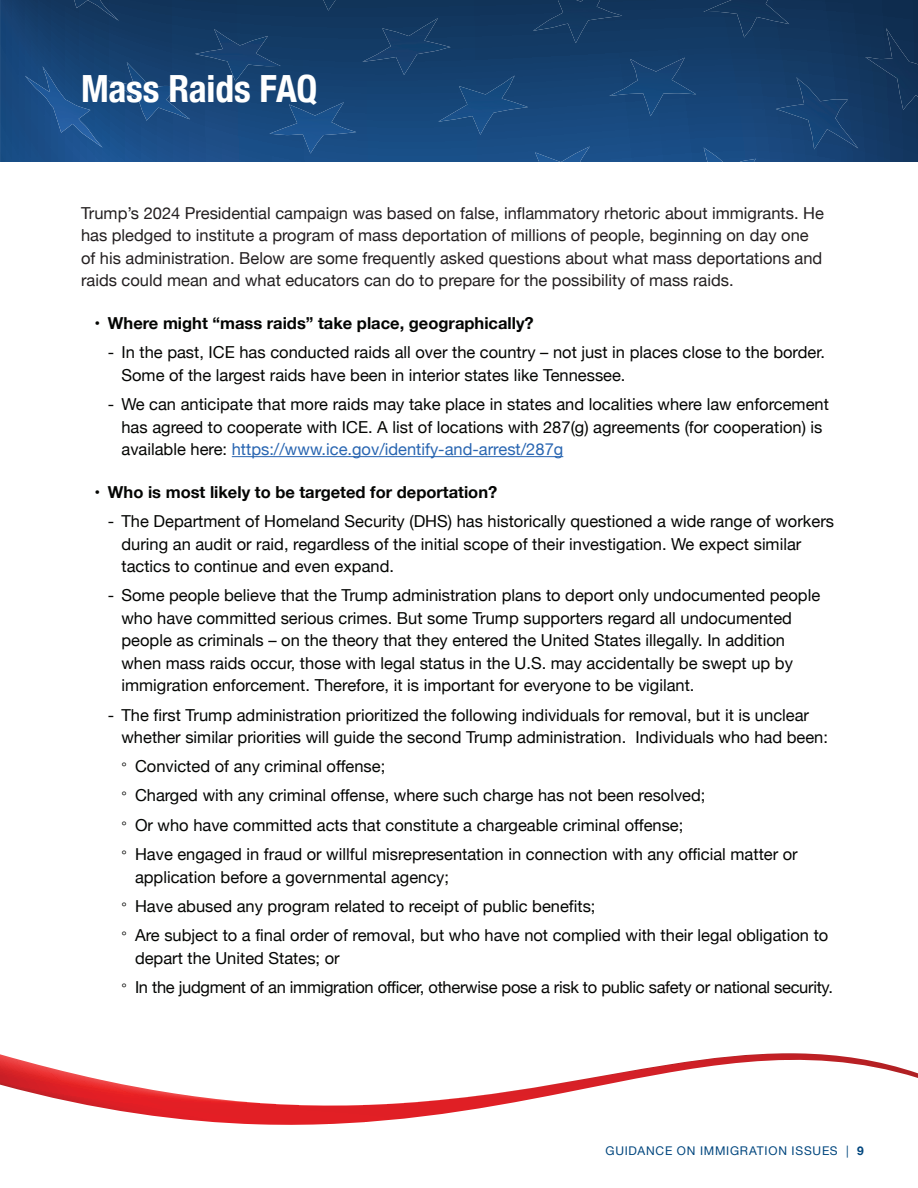
<style>
.page{position:relative;width:918px;height:1188px;background:#fff}
.page>*{position:absolute;margin:0;border:0;box-sizing:border-box;transform-origin:0 0}
.t1{font:700 condensed 37.5px "Helvetica Neue";letter-spacing:-.005em;color:#fff}
.t2{font:16.5px/22.5px "Helvetica Neue";color:#040503}
.t3{font:16.5px/22.5px "Helvetica Neue";color:#231f20}
.t4{font:16.5px/29.2px "Helvetica Neue";letter-spacing:-.02em;color:#040503}
.t5{font:700 16.5px "Helvetica Neue";color:#040503}
.t6{font:12px "Helvetica Neue";letter-spacing:.065em;color:#00467e}
.s1{color:#2865b1}
.s2{font-size:13.5px}
.s3{font-weight:700}
</style>
<div class="page">
<svg style="left:0;top:0;width:918px;height:162px;background:#154170"></svg>
<img style="left:25px;top:66px;width:78px;height:82px">
<img style="left:535px;top:146px;width:55px;height:16px">
<img style="left:704px;top:148px;width:52px;height:14px">
<img style="left:108px;top:62px;width:82px;height:59px">
<img style="left:269px;top:102px;width:87px;height:51px">
<img style="left:438px;top:76px;width:90px;height:59px">
<img style="left:609px;top:58px;width:87px;height:58px">
<img style="left:776px;top:77px;width:82px;height:72px">
<img style="left:69px;top:0;width:50px;height:21px">
<img style="left:195px;top:29px;width:86px;height:52px">
<img style="left:362px;top:18px;width:89px;height:57px">
<img style="left:533px;top:0;width:89px;height:43px">
<div style="left:703px;top:0;width:86px;height:37px;background:#12365e"></div>
<img style="left:865px;top:28px;width:53px;height:95px">
<img style="left:287px;top:0;width:88px;height:11px">
<svg style="left:0;top:1053px;width:918px;height:72px"></svg>
<hr style="left:232px;top:456px;width:331px;height:1px;background:#2865b1">
<h1 class="t1" style="left:81px;top:57px;width:238px">Mass Raids FAQ</h1>
<p class="t3" style="left:81px;top:203px;width:745px">Trump’s 2024 Presidential campaign was based on false, inflammatory rhetoric about immigrants. He has pledged to institute a program of mass deportation of millions of people, beginning on day one of his administration. Below are some frequently asked questions about what mass deportations and raids could mean and what educators can do to prepare for the possibility of mass raids.</p>
<p class="t5" style="left:94px;top:310px;width:441px">• Where might “mass raids” take place, geographically?</p>
<p class="t2" style="left:121px;top:342px;width:705px;text-indent:-13px">- In the past, ICE has conducted raids all over the country – not just in places close to the border.<br>Some of the largest raids have been in interior states like Tennessee.</p>
<p class="t2" style="left:121px;top:394px;width:709px;text-indent:-13px">- We can anticipate that more raids may take place in states and localities where law enforcement has agreed to cooperate with ICE. A list of locations with 287(g) agreements (for cooperation) is available here: <span class="s1">https://www.ice.gov/identify-and-arrest/287g</span></p>
<p class="t5" style="left:94px;top:479px;width:404px">• Who is most likely to be targeted for deportation?</p>
<p class="t2" style="left:121px;top:511px;width:714px;text-indent:-13px">- The Department of Homeland Security (DHS) has historically questioned a wide range of workers during an audit or raid, regardless of the initial scope of their investigation. We expect similar tactics to continue and even expand.</p>
<p class="t2" style="left:121px;top:585px;width:700px;text-indent:-13px">- Some people believe that the Trump administration plans to deport only undocumented people who have committed serious crimes. But some Trump supporters regard all undocumented people as criminals – on the theory that they entered the United States illegally. In addition when mass raids occur, those with legal status in the U.S. may accidentally be swept up by immigration enforcement. Therefore, it is important for everyone to be vigilant.</p>
<p class="t2" style="left:121px;top:704px;width:708px;text-indent:-13px">- The first Trump administration prioritized the following individuals for removal, but it is unclear whether similar priorities will guide the second Trump administration. Individuals who had been:</p>
<p class="t2" style="left:121px;top:753px;width:678px;line-height:29.2px"><span class="s2">°</span> Convicted of any criminal offense;<br><span class="s2">°</span> Charged with any criminal offense, where such charge has not been resolved;<br><span class="s2">°</span> Or who have committed acts that constitute a chargeable criminal offense;<br><span class="s2">°</span> Have engaged in fraud or willful misrepresentation in connection with any official matter or</p>
<p class="t2" style="left:121px;top:863px;width:708px;line-height:29.2px;text-indent:14px">application before a governmental agency;<br><span class="s2">°</span> Have abused any program related to receipt of public benefits;<br><span class="s2">°</span> Are subject to a final order of removal, but who have not complied with their legal obligation to</p>
<p class="t4" style="left:121px;top:944px;width:713px;text-indent:14px">depart the United States; or<br><span class="s2">°</span> In the judgment of an immigration officer, otherwise pose a risk to public safety or national security.</p>
<p class="t6" style="left:605px;top:1142px;width:260px">GUIDANCE ON IMMIGRATION ISSUES | <span class="s3">9</span></p>
</div>
